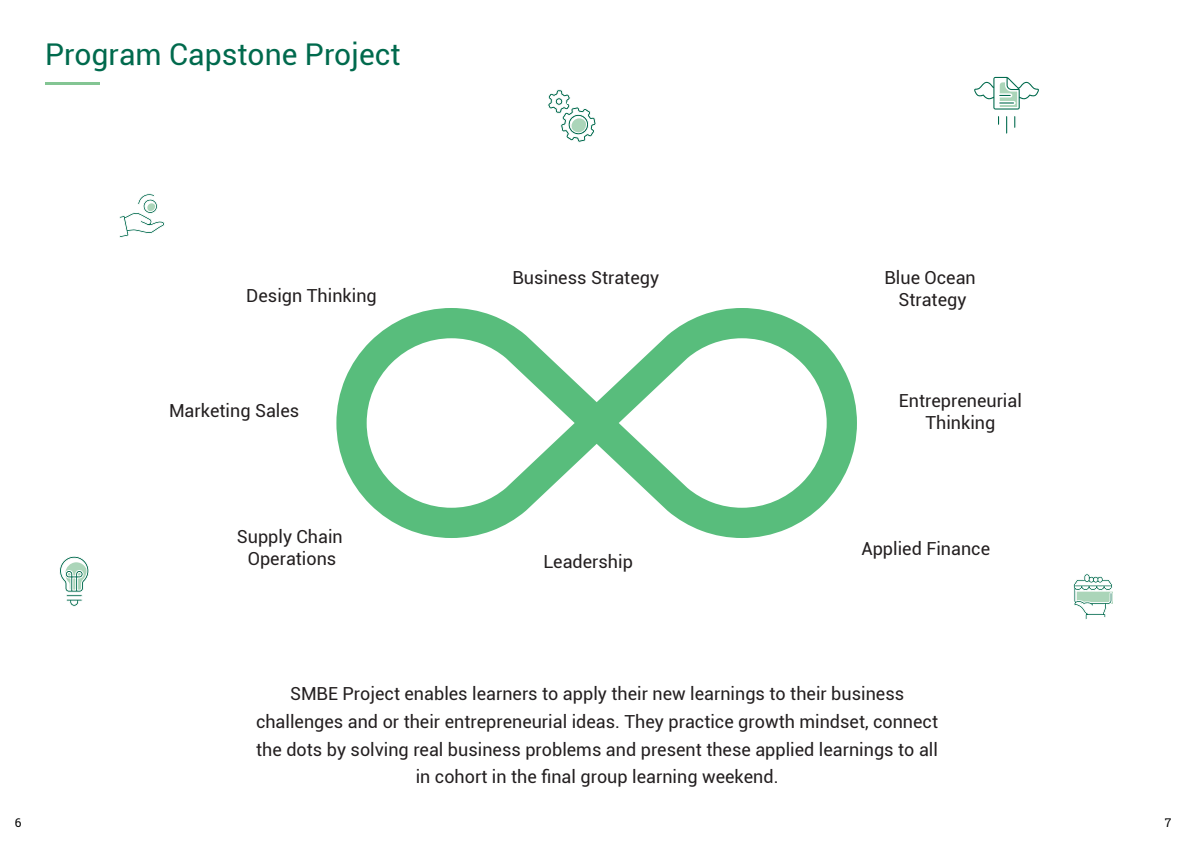
<style>
.page{position:relative;width:1191px;height:842px;background:#fff}
.page>*{position:absolute;margin:0;border:0;box-sizing:border-box;transform-origin:0 0}
.t1{font:30px "Roboto";color:#006a4d}
.t2{font:18px/21.6px "Roboto";color:#231f20;text-align:center}
.t3{font:12px "Roboto Slab";color:#000}
</style>
<div class="page">
<hr style="left:45px;top:82px;width:55px;height:2px;background:#83c593">
<svg style="left:336px;top:308px;width:521px;height:230px"></svg>
<svg style="left:548px;top:89px;width:48px;height:54px"></svg>
<svg style="left:119px;top:193px;width:46px;height:45px"></svg>
<svg style="left:59px;top:556px;width:30px;height:51px"></svg>
<svg style="left:1073px;top:573px;width:40px;height:46px"></svg>
<div style="left:1012px;top:115px;width:4px;height:14px;border:2px solid #fff"></div>
<div style="left:1004px;top:115px;width:4px;height:20px;border:2px solid #fff"></div>
<svg style="left:974px;top:76px;width:65px;height:50px"></svg>
<div style="left:996px;top:115px;width:4px;height:11px;border:2px solid #fff"></div>
<h1 class="t1" style="left:45px;top:33px;width:357px">Program Capstone Project</h1>
<p class="t2" style="left:246px;top:284px;width:132px">Design Thinking</p>
<p class="t2" style="left:169px;top:399px;width:132px">Marketing Sales</p>
<p class="t2" style="left:237px;top:525px;width:108px">Supply Chain<br>Operations</p>
<p class="t2" style="left:512px;top:266px;width:148px">Business Strategy</p>
<p class="t2" style="left:884px;top:266px;width:93px">Blue Ocean<br>Strategy</p>
<p class="t2" style="left:543px;top:550px;width:91px">Leadership</p>
<p class="t2" style="left:899px;top:389px;width:125px">Entrepreneurial<br>Thinking</p>
<p class="t2" style="left:861px;top:537px;width:130px">Applied Finance</p>
<p class="t2" style="left:256px;top:679px;width:683px;line-height:27.6px">SMBE Project enables learners to apply their new learnings to their business challenges and or their entrepreneurial ideas. They practice growth mindset, connect the dots by solving real business problems and present these applied learnings to all in cohort in the final group learning weekend.</p>
<p class="t3" style="left:14px;top:814px;width:8px">6</p>
<p class="t3" style="left:1164px;top:814px;width:8px">7</p>
</div>
